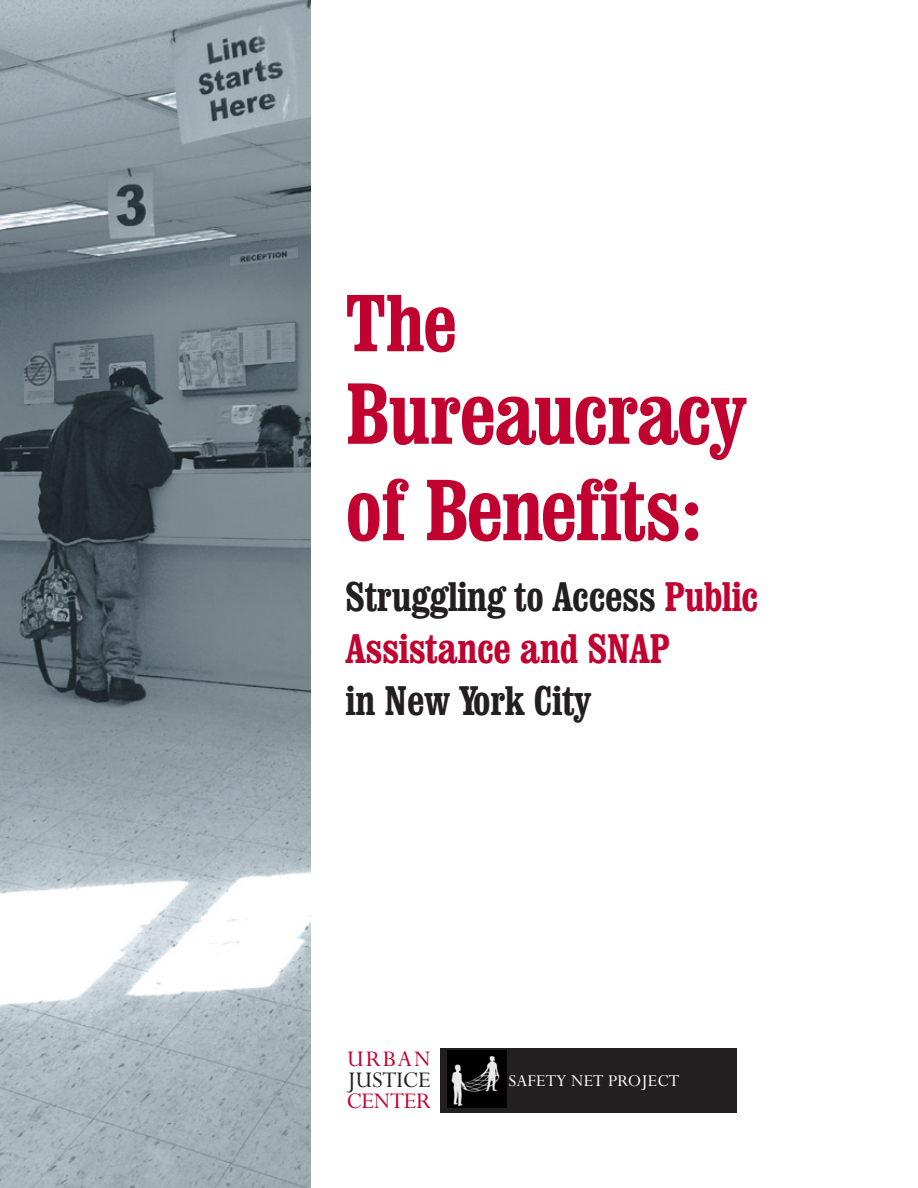
<style>
.page{position:relative;width:918px;height:1188px;background:#fff}
.page>*{position:absolute;margin:0;border:0;box-sizing:border-box;transform-origin:0 0}
.t1{font:700 condensed 85.2px/96.4px "Clarendon BT";letter-spacing:-.02em;color:#c10230}
.t2{font:700 condensed 79.5px "Clarendon BT";color:#c10230}
.t3{font:700 condensed 40.65px/51.8px "Clarendon BT";letter-spacing:-.01em;color:#c10230}
.t4{font:700 condensed 40.65px "Clarendon BT";letter-spacing:-.005em;color:#231f20}
.t5{font:25.05px "Perpetua Std";letter-spacing:-.02em;color:#c10230}
.t6{font:25.05px "Perpetua Std";letter-spacing:-.005em;color:#231f20}
.t7{font:18.6px "Perpetua Std";letter-spacing:.005em;color:#fff}
.s1{color:#231f20}
</style>
<div class="page">
<img style="left:0;top:0;width:310px;height:1188px">
<div style="left:440px;top:1048px;width:297px;height:64px;background:#231f20"></div>
<img style="left:448px;top:1050px;width:58px;height:58px">
<h2 class="t2" style="left:346px;top:274px;width:113px">The</h2>
<h1 class="t1" style="left:346px;top:364px;width:402px">Bureaucracy of Benefits:</h1>
<p class="t3" style="left:346px;top:570px;width:414px"><span class="s1">Struggling to Access</span> Public<br>Assistance and SNAP</p>
<p class="t4" style="left:346px;top:675px;width:247px">in New York City</p>
<p class="t5" style="left:347px;top:1046px;width:85px">URBAN</p>
<p class="t6" style="left:347px;top:1067px;width:85px">JUSTICE</p>
<p class="t5" style="left:347px;top:1088px;width:86px">CENTER</p>
<p class="t7" style="left:508px;top:1071px;width:172px">SAFETY NET PROJECT</p>
</div>
